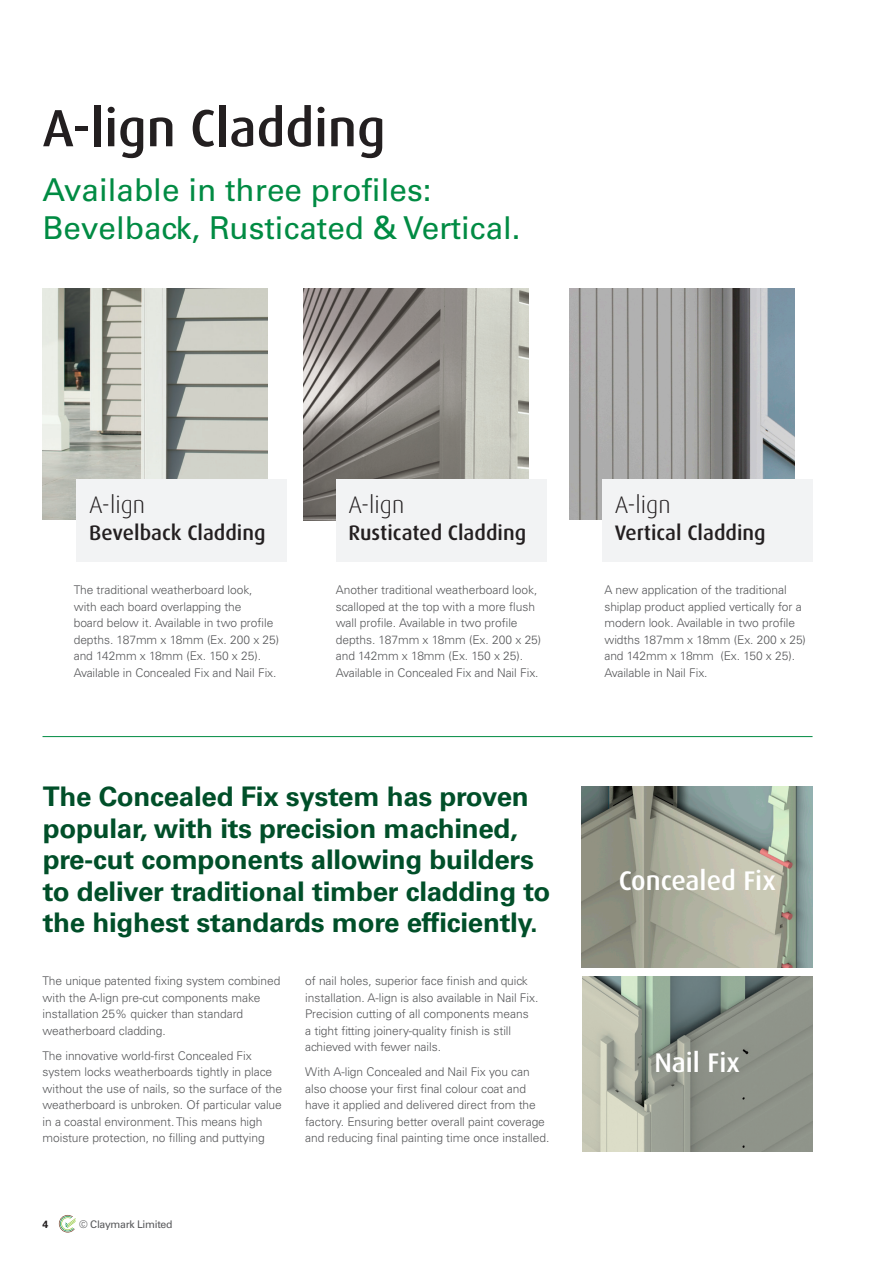
<style>
.page{position:relative;width:893px;height:1263px;background:#fff}
.page>*{position:absolute;margin:0;border:0;box-sizing:border-box;transform-origin:0 0}
.t1{font:500 52.5px "Dax";color:#231f20}
.t2{font:31.5px/37.8px "Univers LT Std";color:#008b43}
.Head_1_large_blurb{font:700 27px/31.5px "Univers LT Std";letter-spacing:-.01em;color:#004f29}
.t3{font:500 27px "Dax";color:#fff}
.t4{font:300 24px "Dax";color:#231f20}
.t5{font:500 21px "Dax";color:#231f20}
.Body_Text{font:300 12px/16.5px "Univers LT Std";letter-spacing:-.005em;color:#57585a}
.t6{font:10.5px "Univers LT Std";letter-spacing:-.03em;color:#57585a}
.t7{font:700 10.5px "Univers LT Std";color:#231f20}
</style>
<div class="page">
<img style="left:582px;top:786px;width:230px;height:182px">
<img style="left:582px;top:977px;width:230px;height:175px">
<img style="left:304px;top:289px;width:225px;height:231px">
<img style="left:43px;top:289px;width:224px;height:231px">
<img style="left:570px;top:289px;width:224px;height:231px">
<hr style="left:43px;top:736px;width:770px;height:1px;background:#008b43">
<div style="left:76px;top:479px;width:210px;height:83px;background:#f2f3f4"></div>
<div style="left:336px;top:479px;width:210px;height:83px;background:#f2f3f4"></div>
<div style="left:602px;top:479px;width:211px;height:83px;background:#f2f3f4"></div>
<svg style="left:59px;top:1215px;width:17px;height:17px"></svg>
<p class="t1" style="left:43px;top:99px;width:345px">A-lign Cladding</p>
<p class="t2" style="left:43px;top:171px;width:480px">Available in three profiles:<br>Bevelback, Rusticated &amp; Vertical.</p>
<p class="t4" style="left:89px;top:491px;width:57px">A-lign</p>
<p class="t5" style="left:89px;top:521px;width:178px">Bevelback Cladding</p>
<p class="t4" style="left:348px;top:491px;width:57px">A-lign</p>
<p class="t5" style="left:348px;top:521px;width:179px">Rusticated Cladding</p>
<p class="t4" style="left:615px;top:491px;width:57px">A-lign</p>
<p class="t5" style="left:615px;top:521px;width:152px">Vertical Cladding</p>
<p class="Body_Text" style="left:74px;top:582px;width:207px">The traditional weatherboard look,<br>with each board overlapping the<br>board below it. Available in two profile depths. 187mm x 18mm (Ex. 200 x 25) and 142mm x 18mm (Ex. 150 x 25).<br>Available in Concealed Fix and Nail Fix.</p>
<p class="Body_Text" style="left:336px;top:582px;width:207px">Another traditional weatherboard look, scalloped at the top with a more flush wall profile. Available in two profile depths. 187mm x 18mm (Ex. 200 x 25) and 142mm x 18mm (Ex. 150 x 25).<br>Available in Concealed Fix and Nail Fix.</p>
<p class="Body_Text" style="left:604px;top:582px;width:203px">A new application of the traditional shiplap product applied vertically for a modern look. Available in two profile widths 187mm x 18mm (Ex. 200 x 25) and 142mm x 18mm (Ex. 150 x 25).<br>Available in Nail Fix.</p>
<p class="Head_1_large_blurb" style="left:43px;top:781px;width:509px">The Concealed Fix system has proven popular, with its precision machined, pre-cut components allowing builders to deliver traditional timber cladding to the highest standards more efficiently.</p>
<p class="Body_Text" style="left:43px;top:973px;width:239px">The unique patented fixing system combined with the A-lign pre-cut components make installation 25% quicker than standard weatherboard cladding.</p>
<p class="Body_Text" style="left:43px;top:1047px;width:241px">The innovative world-first Concealed Fix system locks weatherboards tightly in place without the use of nails, so the surface of the weatherboard is unbroken. Of particular value in a coastal environment. This means high moisture protection, no filling and puttying</p>
<p class="Body_Text" style="left:305px;top:973px;width:235px">of nail holes, superior face finish and quick installation. A-lign is also available in Nail Fix.<br>Precision cutting of all components means<br>a tight fitting joinery-quality finish is still achieved with fewer nails.</p>
<p class="Body_Text" style="left:305px;top:1064px;width:246px">With A-lign Concealed and Nail Fix you can also choose your first final colour coat and have it applied and delivered direct from the factory. Ensuring better overall paint coverage and reducing final painting time once installed.</p>
<p class="t7" style="left:43px;top:1218px;width:7px">4</p>
<p class="t6" style="left:79px;top:1218px;width:95px">© Claymark Limited</p>
<p class="t3" style="left:619px;top:866px;width:158px">Concealed Fix</p>
<p class="t3" style="left:654px;top:1047px;width:87px">Nail Fix</p>
</div>
